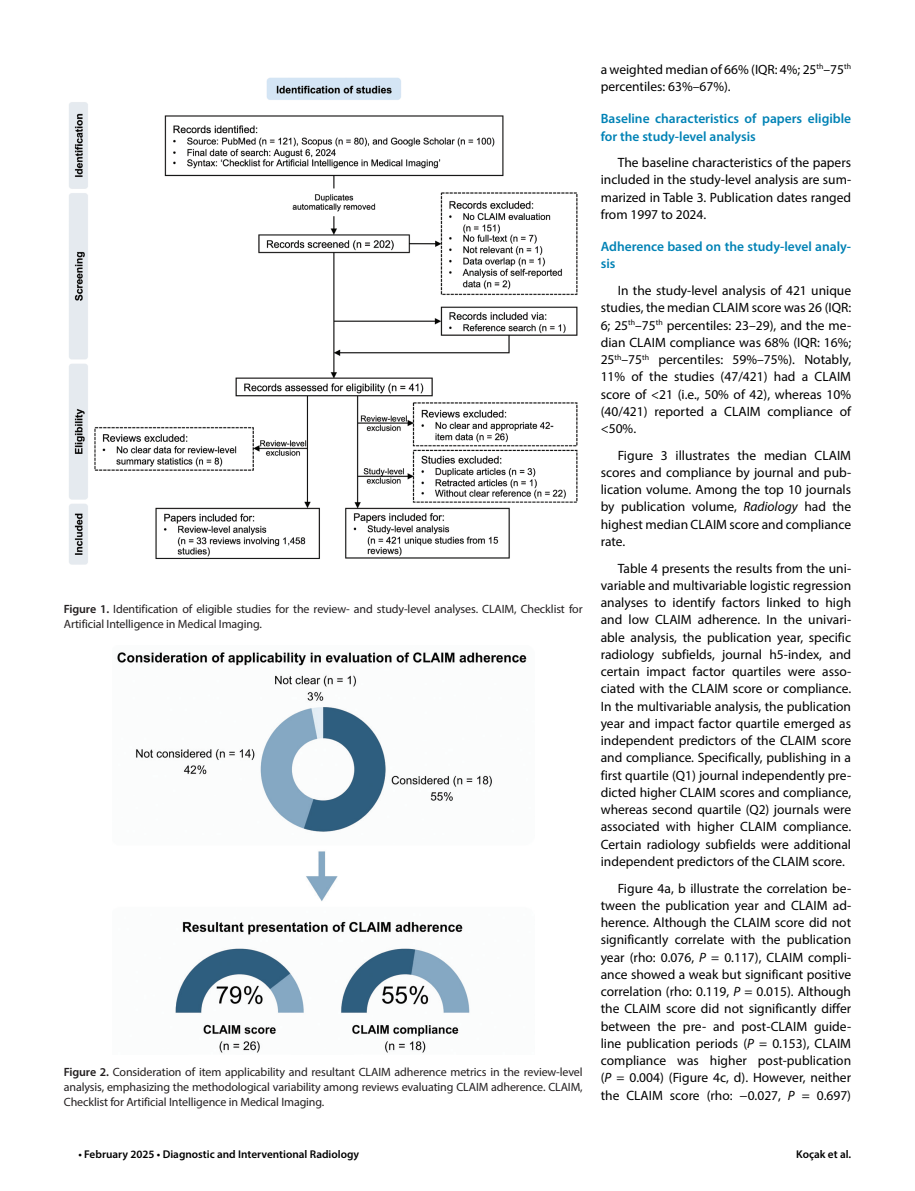
<style>
.page{position:relative;width:915px;height:1191px;background:#fff}
.page>*{position:absolute;margin:0;border:0;box-sizing:border-box;transform-origin:0 0}
.YAZI{font:13.5px/17.2px "Myriad Pro";color:#000;text-align:justify}
.ARA_BASLIK{font:600 13.5px/17.2px "Myriad Pro";color:#0082b5}
.RESİM-ALTI{font:12px/15px "Myriad Pro";letter-spacing:-.01em;color:#231f20}
.t1{font:600 11.25px "Myriad Pro";color:#000}
.s1{font-weight:600}
.s2{font-style:italic}
</style>
<div class="page">
<img style="left:69px;top:77px;width:509px;height:488px">
<img style="left:117px;top:652px;width:410px;height:401px">
<p class="RESİM-ALTI" style="left:64px;top:601px;width:520px"><span class="s1">Figure 1.</span> Identification of eligible studies for the review- and study-level analyses. CLAIM, Checklist for<br>Artificial Intelligence in Medical Imaging.</p>
<p class="RESİM-ALTI" style="left:64px;top:1064px;width:520px;text-align:justify"><span class="s1">Figure 2.</span> Consideration of item applicability and resultant CLAIM adherence metrics in the review-level analysis, emphasizing the methodological variability among reviews evaluating CLAIM adherence. CLAIM, Checklist for Artificial Intelligence in Medical Imaging.</p>
<p class="YAZI" style="left:600px;top:61px;width:252px">a weighted median of 66% (IQR: 4%; 25<sup>th</sup>–75<sup>th </sup>percentiles: 63%–67%).</p>
<p class="ARA_BASLIK" style="left:600px;top:110px;width:252px">Baseline characteristics of papers eligible for the study-level analysis</p>
<p class="YAZI" style="left:600px;top:154px;width:252px;text-indent:17px">The baseline characteristics of the papers included in the study-level analysis are sum&shy;marized in Table 3. Publication dates ranged from 1997 to 2024.</p>
<p class="ARA_BASLIK" style="left:600px;top:238px;width:252px">Adherence based on the study-level analy&shy;sis</p>
<p class="YAZI" style="left:600px;top:282px;width:252px;text-indent:17px">In the study-level analysis of 421 unique studies, the median CLAIM score was 26 (IQR:<br>6; 25<sup>th</sup>–75<sup>th</sup> percentiles: 23–29), and the me&shy;dian CLAIM compliance was 68% (IQR: 16%; 25<sup>th</sup>–75<sup>th</sup> percentiles: 59%–75%). Notably, 11% of the studies (47/421) had a CLAIM score of &lt;21 (i.e., 50% of 42), whereas 10% (40/421) reported a CLAIM compliance of &lt;50%.</p>
<p class="YAZI" style="left:600px;top:446px;width:252px;text-indent:17px">Figure 3 illustrates the median CLAIM scores and compliance by journal and pub&shy;lication volume. Among the top 10 journals by publication volume, <span class="s2">Radiology</span> had the highest median CLAIM score and compliance rate.</p>
<p class="YAZI" style="left:600px;top:559px;width:252px;text-indent:17px">Table 4 presents the results from the uni&shy;variable and multivariable logistic regression analyses to identify factors linked to high and low CLAIM adherence. In the univari&shy;able analysis, the publication year, specific radiology subfields, journal h5-index, and certain impact factor quartiles were asso&shy;ciated with the CLAIM score or compliance.<br>In the multivariable analysis, the publication year and impact factor quartile emerged as independent predictors of the CLAIM score and compliance. Specifically, publishing in a first quartile (Q1) journal independently pre&shy;dicted higher CLAIM scores and compliance, whereas second quartile (Q2) journals were associated with higher CLAIM compliance.<br>Certain radiology subfields were additional independent predictors of the CLAIM score.</p>
<p class="YAZI" style="left:600px;top:879px;width:252px;text-indent:17px">Figure 4a, b illustrate the correlation be&shy;tween the publication year and CLAIM ad&shy;herence. Although the CLAIM score did not significantly correlate with the publication year (rho: 0.076, <span class="s2">P</span> = 0.117), CLAIM compli&shy;ance showed a weak but significant positive correlation (rho: 0.119, <span class="s2">P</span> = 0.015). Although the CLAIM score did not significantly differ between the pre- and post-CLAIM guide&shy;line publication periods (<span class="s2">P</span> = 0.153), CLAIM compliance was higher post-publication (<span class="s2">P</span> = 0.004) (Figure 4c, d). However, neither the CLAIM score (rho: −0.027, <span class="s2">P</span> = 0.697)</p>
<p class="t1" style="left:78px;top:1146px;width:282px">• February 2025 • Diagnostic and Interventional Radiology</p>
<p class="t1" style="left:796px;top:1146px;width:56px">Koçak et al.</p>
</div>
